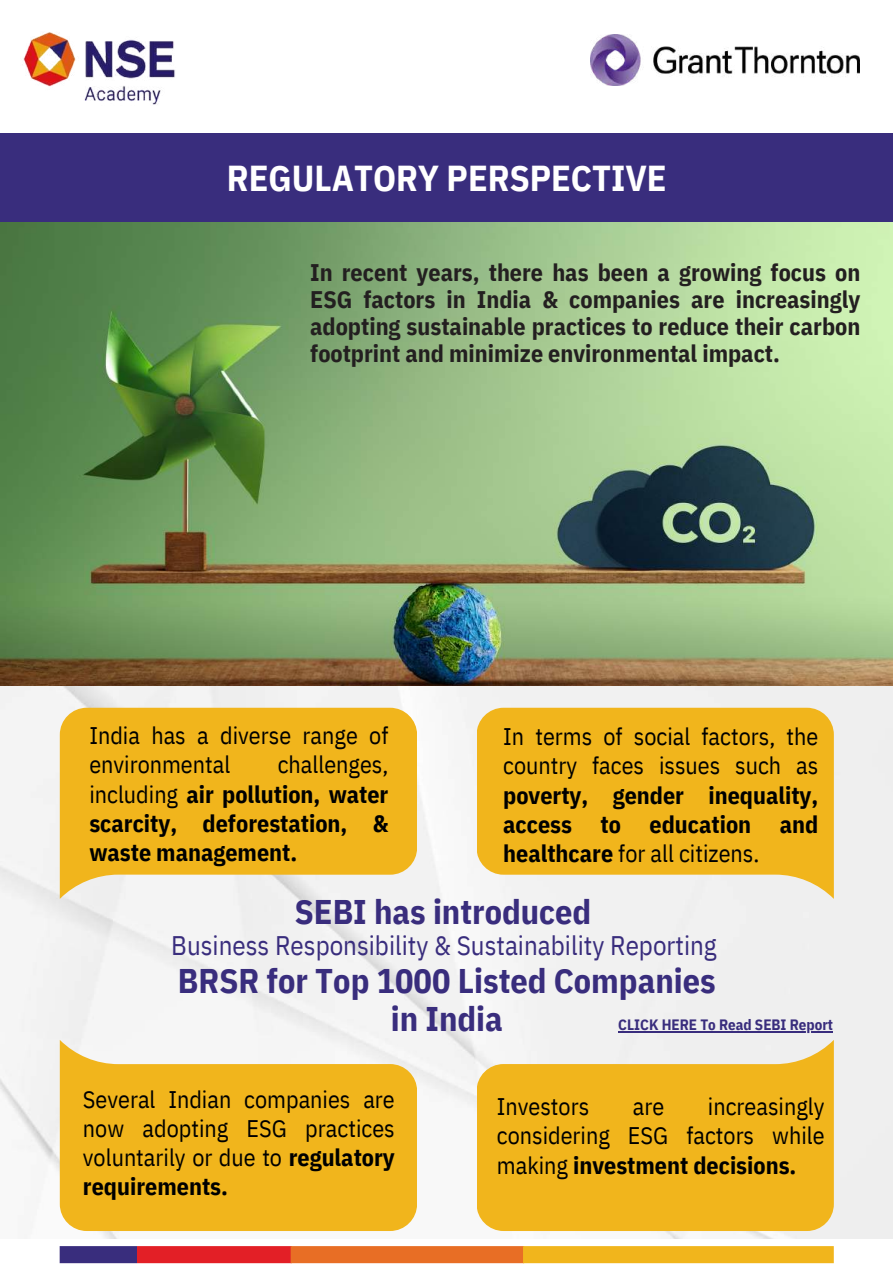
<style>
.page{position:relative;width:893px;height:1264px;background:#fff}
.page>*{position:absolute;margin:0;border:0;box-sizing:border-box;transform-origin:0 0}
.t1{font:700 36px "IBM Plex Sans Cond";color:#fff}
.t2{font:700 34.2px/38.4px "IBM Plex Sans Cond";color:#392d7d;text-align:center}
.t3{font:26.85px "IBM Plex Sans Cond";color:#392d7d}
.t4{font:24px/29.2px "IBM Plex Sans Cond";color:#000}
.t5{font:700 24px/27px "IBM Plex Sans Cond";color:#231f20;text-align:justify}
.t6{font:700 24px/29.2px "IBM Plex Sans Cond";color:#000;text-align:justify}
.t7{font:700 15px "IBM Plex Sans Cond";color:#392d7d}
.s1{font-weight:400}
.s2{font-weight:700}
</style>
<div class="page">
<div style="left:60px;top:1245px;width:77px;height:18px;background:#392d7d"></div>
<div style="left:137px;top:1245px;width:155px;height:18px;background:#e31f26"></div>
<div style="left:290px;top:1245px;width:234px;height:18px;background:#e86e25"></div>
<div style="left:523px;top:1245px;width:310px;height:18px;background:#f1b51c"></div>
<img style="left:23px;top:32px;width:152px;height:73px">
<div style="left:0;top:686px;width:892px;height:552px;background:#f2f2f2"></div>
<div style="left:0;top:133px;width:892px;height:89px;background:#392d7d"></div>
<svg style="left:60px;top:707px;width:356px;height:191px;background:#f0bc36"></svg>
<svg style="left:477px;top:707px;width:356px;height:191px;background:#f0bc37"></svg>
<svg style="left:60px;top:1039px;width:356px;height:191px;background:#f1bd38"></svg>
<svg style="left:477px;top:1039px;width:356px;height:191px;background:#f0bc38"></svg>
<img style="left:591px;top:34px;width:268px;height:51px">
<img style="left:0;top:222px;width:892px;height:464px">
<hr style="left:618px;top:1031px;width:215px;height:1px;background:#392d7d">
<h1 class="t1" style="left:227px;top:154px;width:441px">REGULATORY PERSPECTIVE</h1>
<p class="t5" style="left:310px;top:259px;width:551px">In recent years, there has been a growing focus on ESG factors in India &amp; companies are increasingly adopting sustainable practices to reduce their carbon footprint and minimize environmental impact.</p>
<p class="t4" style="left:89px;top:720px;width:300px">India has a diverse range of environmental</p>
<p class="t6" style="left:89px;top:749px;width:300px;text-indent:188px"><span class="s1">challenges, including</span> air pollution, water scarcity, deforestation, &amp; waste management.</p>
<p class="t4" style="left:503px;top:721px;width:316px">In terms of social factors, the country faces issues such as</p>
<p class="t6" style="left:503px;top:780px;width:316px">poverty, gender inequality, access to education and healthcare <span class="s1">for all citizens.</span></p>
<h2 class="t2" style="left:295px;top:892px;width:298px">SEBI has introduced</h2>
<p class="t3" style="left:171px;top:927px;width:547px">Business Responsibility &amp; Sustainability Reporting</p>
<h2 class="t2" style="left:178px;top:960px;width:539px">BRSR for Top 1000 Listed Companies in India</h2>
<p class="t7" style="left:618px;top:1015px;width:216px">CLICK HERE To Read SEBI Report</p>
<p class="t4" style="left:83px;top:1084px;width:313px;text-align:justify">Several Indian companies are now adopting ESG practices voluntarily or due to <span class="s2">regulatory requirements.</span></p>
<p class="t4" style="left:497px;top:1091px;width:94px">Investors</p>
<p class="t4" style="left:632px;top:1091px;width:33px">are</p>
<p class="t4" style="left:497px;top:1091px;width:329px;text-align:justify;text-indent:211px">increasingly considering ESG factors while making <span class="s2">investment decisions.</span></p>
</div>
